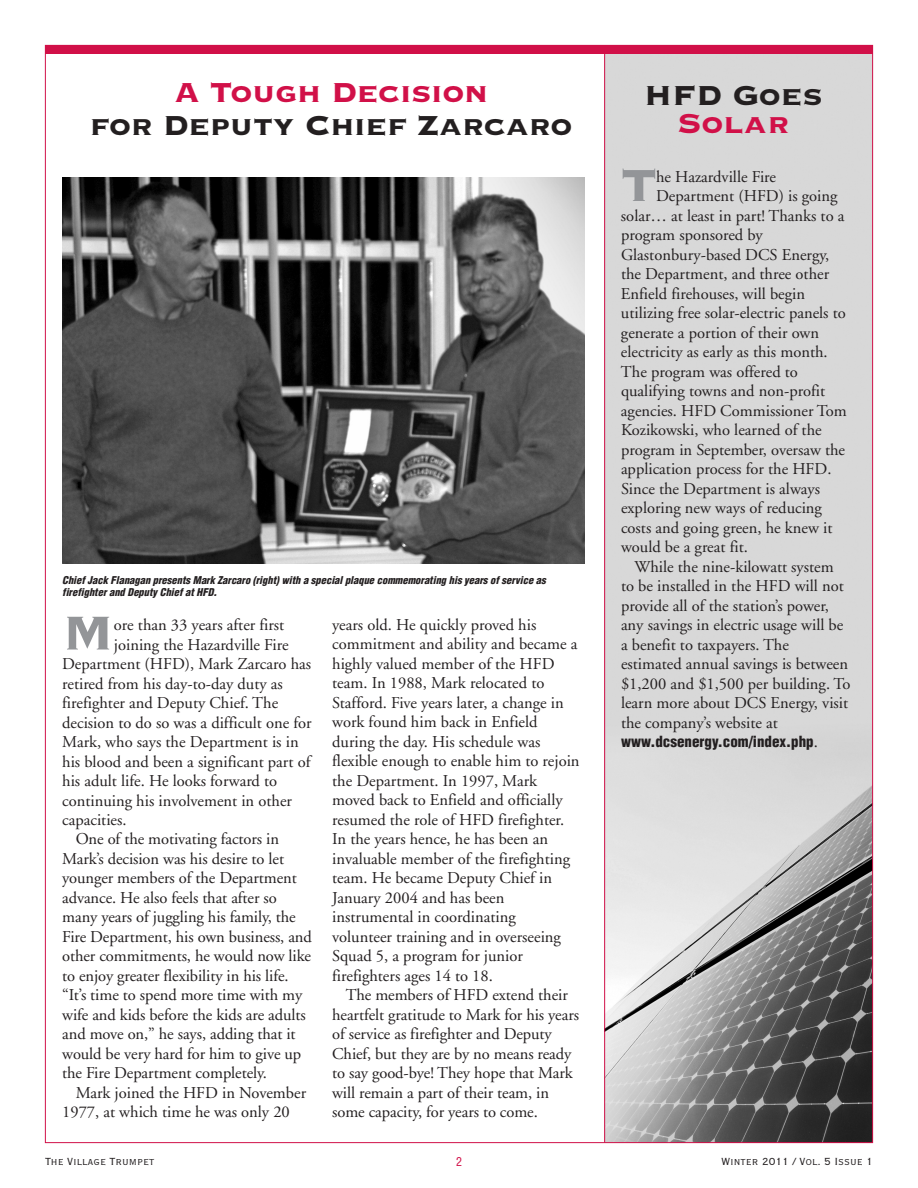
<style>
.page{position:relative;width:918px;height:1188px;background:#fff}
.page>*{position:absolute;margin:0;border:0;box-sizing:border-box;transform-origin:0 0}
.t1{font:62.25px "Copperplate Thirty Three BC";color:#939598}
.t2{font:58.8px "Copperplate Thirty Three BC";color:#939598}
.t3{font:36px "Copperplate Thirty Three BC";letter-spacing:-.01em;color:#231f20}
.t4{font:36px "Copperplate Thirty Three BC";letter-spacing:-.01em;color:#d11048}
.t5{font:16.5px/19.5px "Adobe Garamond";color:#231f20}
.t6{font:900 condensed 15px "Helvetica";color:#231f20}
.t7{font:13.5px "Copperplate Twenty Nine BC";color:#231f20}
.t8{font:condensed 12px "Helvetica";color:#d11048}
.t9{font:italic 900 condensed 10.5px/12.6px "Helvetica";color:#231f20}
.s1{font-family:"Adobe Garamond";font-weight:400;font-stretch:normal;font-size:16.5px}
</style>
<div class="page">
<img style="left:605px;top:54px;width:266px;height:1087px">
<div style="left:45px;top:45px;width:828px;height:9px;background:#d11048"></div>
<hr style="left:604px;top:51px;width:1px;height:1092px;background:#d11048">
<img style="left:62px;top:177px;width:522px;height:386px">
<h3 class="t4" style="left:174px;top:69px;width:315px">A Tough Decision</h3>
<h3 class="t3" style="left:90px;top:102px;width:484px">for Deputy Chief Zarcaro</h3>
<p class="t9" style="left:62px;top:574px;width:485px">Chief Jack Flanagan presents Mark Zarcaro (right) with a special plaque commemorating his years of service as firefighter and Deputy Chief at HFD.</p>
<h1 class="t1" style="left:62px;top:592px;width:53px">M</h1>
<p class="t5" style="left:114px;top:616px;width:172px">ore than 33 years after first</p>
<p class="t5" style="left:114px;top:636px;width:176px">joining the Hazardville Fire</p>
<p class="t5" style="left:62px;top:655px;width:250px">Department (HFD), Mark Zarcaro has</p>
<p class="t5" style="left:62px;top:675px;width:222px">retired from his day-to-day duty as</p>
<p class="t5" style="left:62px;top:694px;width:218px">firefighter and Deputy Chief. The</p>
<p class="t5" style="left:62px;top:714px;width:251px">decision to do so was a difficult one for</p>
<p class="t5" style="left:62px;top:733px;width:238px">Mark, who says the Department is in</p>
<p class="t5" style="left:62px;top:753px;width:250px">his blood and been a significant part of</p>
<p class="t5" style="left:62px;top:772px;width:216px">his adult life. He looks forward to</p>
<p class="t5" style="left:62px;top:792px;width:231px">continuing his involvement in other</p>
<p class="t5" style="left:62px;top:811px;width:66px">capacities.</p>
<p class="t5" style="left:76px;top:831px;width:205px">One of the motivating factors in</p>
<p class="t5" style="left:62px;top:850px;width:223px">Mark’s decision was his desire to let</p>
<p class="t5" style="left:62px;top:870px;width:236px">younger members of the Department</p>
<p class="t5" style="left:62px;top:889px;width:216px">advance. He also feels that after so</p>
<p class="t5" style="left:62px;top:909px;width:235px">many years of juggling his family, the</p>
<p class="t5" style="left:62px;top:928px;width:251px">Fire Department, his own business, and</p>
<p class="t5" style="left:62px;top:948px;width:250px">other commitments, he would now like</p>
<p class="t5" style="left:62px;top:967px;width:228px">to enjoy greater flexibility in his life.</p>
<p class="t5" style="left:62px;top:987px;width:242px">“It’s time to spend more time with my</p>
<p class="t5" style="left:62px;top:1006px;width:245px">wife and kids before the kids are adults</p>
<p class="t5" style="left:62px;top:1026px;width:235px">and move on,” he says, adding that it</p>
<p class="t5" style="left:62px;top:1045px;width:241px">would be very hard for him to give up</p>
<p class="t5" style="left:62px;top:1065px;width:206px">the Fire Department completely.</p>
<p class="t5" style="left:76px;top:1084px;width:232px">Mark joined the HFD in November</p>
<p class="t5" style="left:62px;top:1104px;width:229px">1977, at which time he was only 20</p>
<p class="t5" style="left:332px;top:616px;width:249px">years old. He quickly proved his commitment and ability and became a highly valued member of the HFD team. In 1988, Mark relocated to<br>Stafford. Five years later, a change in work found him back in Enfield during the day. His schedule was flexible enough to enable him to rejoin the Department. In 1997, Mark moved back to Enfield and officially resumed the role of HFD firefighter.<br>In the years hence, he has been an invaluable member of the firefighting team. He became Deputy Chief in<br>January 2004 and has been instrumental in coordinating volunteer training and in overseeing<br>Squad 5, a program for junior firefighters ages 14 to 18.</p>
<p class="t5" style="left:332px;top:987px;width:248px;text-indent:14px">The members of HFD extend their heartfelt gratitude to Mark for his years of service as firefighter and Deputy Chief, but they are by no means ready to say good-bye! They hope that Mark will remain a part of their team, in some capacity, for years to come.</p>
<h3 class="t3" style="left:644px;top:71px;width:180px">HFD Goes</h3>
<h3 class="t4" style="left:677px;top:100px;width:114px">Solar</h3>
<h2 class="t2" style="left:621px;top:146px;width:37px">T</h2>
<p class="t5" style="left:656px;top:168px;width:122px">he Hazardville Fire</p>
<p class="t5" style="left:656px;top:187px;width:183px">Department (HFD) is going</p>
<p class="t5" style="left:621px;top:207px;width:225px">solar… at least in part! Thanks to a</p>
<p class="t5" style="left:621px;top:226px;width:143px">program sponsored by</p>
<p class="t5" style="left:621px;top:246px;width:210px">Glastonbury-based DCS Energy,</p>
<p class="t5" style="left:621px;top:265px;width:210px">the Department, and three other</p>
<p class="t5" style="left:621px;top:285px;width:186px">Enfield firehouses, will begin</p>
<p class="t5" style="left:621px;top:304px;width:226px">utilizing free solar-electric panels to</p>
<p class="t5" style="left:621px;top:324px;width:200px">generate a portion of their own</p>
<p class="t5" style="left:621px;top:343px;width:208px">electricity as early as this month.</p>
<p class="t5" style="left:621px;top:363px;width:178px">The program was offered to</p>
<p class="t5" style="left:621px;top:382px;width:206px">qualifying towns and non-profit</p>
<p class="t5" style="left:621px;top:402px;width:227px">agencies. HFD Commissioner Tom</p>
<p class="t5" style="left:621px;top:421px;width:202px">Kozikowski, who learned of the</p>
<p class="t5" style="left:621px;top:441px;width:226px">program in September, oversaw the</p>
<p class="t5" style="left:621px;top:460px;width:212px">application process for the HFD.</p>
<p class="t5" style="left:621px;top:480px;width:201px">Since the Department is always</p>
<p class="t5" style="left:621px;top:499px;width:202px">exploring new ways of reducing</p>
<p class="t5" style="left:621px;top:519px;width:213px">costs and going green, he knew it</p>
<p class="t5" style="left:621px;top:538px;width:128px">would be a great fit.</p>
<p class="t5" style="left:635px;top:558px;width:201px">While the nine-kilowatt system</p>
<p class="t5" style="left:621px;top:577px;width:224px">to be installed in the HFD will not</p>
<p class="t5" style="left:621px;top:597px;width:210px">provide all of the station’s power,</p>
<p class="t5" style="left:621px;top:616px;width:224px">any savings in electric usage will be</p>
<p class="t5" style="left:621px;top:636px;width:169px">a benefit to taxpayers. The</p>
<p class="t5" style="left:621px;top:655px;width:229px">estimated annual savings is between</p>
<p class="t5" style="left:621px;top:675px;width:231px">$1,200 and $1,500 per building. To</p>
<p class="t5" style="left:621px;top:694px;width:229px">learn more about DCS Energy, visit</p>
<p class="t5" style="left:621px;top:714px;width:158px">the company’s website at</p>
<p class="t6" style="left:621px;top:733px;width:198px">www.dcsenergy.com/index.php<span class="s1">.</span></p>
<p class="t7" style="left:45px;top:1153px;width:111px">The Village Trumpet</p>
<p class="t8" style="left:456px;top:1155px;width:7px">2</p>
<p class="t7" style="left:721px;top:1153px;width:153px">Winter 2011 / Vol. 5 Issue 1</p>
</div>
